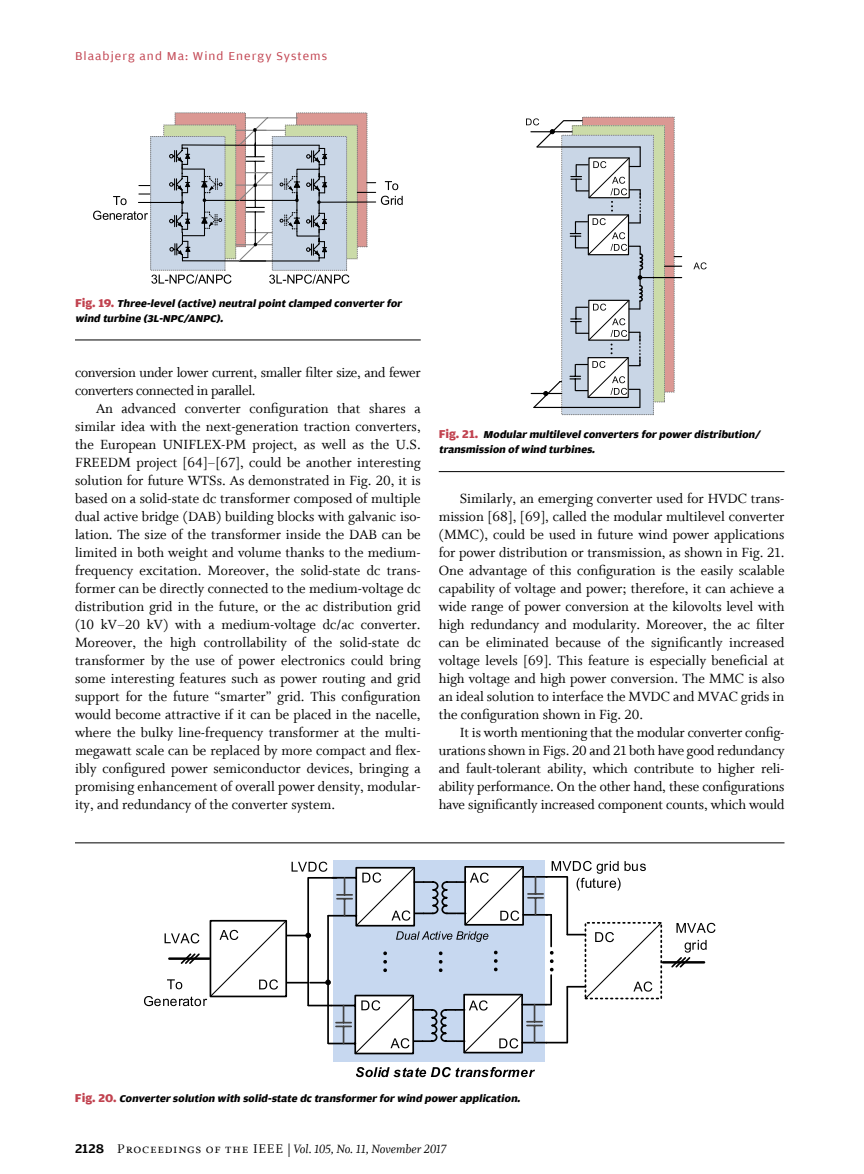
<style>
.page{position:relative;width:864px;height:1174px;background:#fff}
.page>*{position:absolute;margin:0;border:0;box-sizing:border-box;transform-origin:0 0}
.t1{font:15px/18px "Whitman Roman LF";letter-spacing:-.01em;color:#000;text-align:justify}
.t2{font:13.5px "Whitman Italic LF";letter-spacing:-.01em;color:#000}
.t3{font:12px "Amplitude Wide";letter-spacing:.085em;color:#c1424f}
.t4{font:italic 700 10.5px/15px "Amplitude Wide";color:#000}
.s1{font-style:normal;font-size:12px;color:#c1424f}
.s2{font-family:"Amplitude Wide";font-weight:500}
.s3{font-family:"Whitman Small Caps LF";font-size:14.25px}
</style>
<div class="page">
<hr style="left:75px;top:340px;width:346px;height:1px;background:#000">
<div style="left:175px;top:113px;width:70px;height:134px;background:#db9893"></div>
<div style="left:164px;top:125px;width:72px;height:134px;background:#cbdba9"></div>
<div style="left:151px;top:136px;width:74px;height:134px;background:#c9d6e6"></div>
<div style="left:150px;top:136px;width:75px;height:135px;border:1px dashed #808080"></div>
<hr style="left:182px;top:260px;width:84px;height:1px;background:#000">
<div style="left:297px;top:113px;width:70px;height:134px;background:#db9893"></div>
<div style="left:296px;top:113px;width:71px;height:134px;border:1px dashed #808080"></div>
<div style="left:285px;top:125px;width:72px;height:134px;background:#cbdba9"></div>
<div style="left:285px;top:125px;width:73px;height:134px;border:1px dashed #808080"></div>
<div style="left:272px;top:136px;width:75px;height:134px;background:#c9d6e6"></div>
<div style="left:272px;top:136px;width:75px;height:135px;border:1px dashed #808080"></div>
<hr style="left:320px;top:201px;width:56px;height:2px;background:#000">
<hr style="left:205px;top:200px;width:92px;height:1px;background:#000">
<hr style="left:182px;top:144px;width:57px;height:2px;background:#000">
<svg style="left:139px;top:193px;width:11px;height:2px"></svg>
<hr style="left:138px;top:202px;width:43px;height:1px;background:#000">
<svg style="left:151px;top:274px;width:198px;height:10px"></svg>
<svg style="left:113px;top:196px;width:14px;height:9px"></svg>
<svg style="left:93px;top:211px;width:55px;height:9px"></svg>
<svg style="left:357px;top:181px;width:46px;height:24px"></svg>
<svg style="left:235px;top:116px;width:93px;height:146px"></svg>
<svg style="left:169px;top:144px;width:53px;height:118px"></svg>
<hr style="left:75px;top:842px;width:709px;height:1px;background:#000">
<div style="left:333px;top:861px;width:212px;height:201px;background:#c7d8f0"></div>
<hr style="left:663px;top:961px;width:41px;height:3px;background:#000">
<svg style="left:676px;top:923px;width:40px;height:10px"></svg>
<svg style="left:670px;top:940px;width:37px;height:28px"></svg>
<svg style="left:144px;top:861px;width:519px;height:194px"></svg>
<svg style="left:356px;top:1067px;width:179px;height:10px"></svg>
<hr style="left:439px;top:471px;width:345px;height:1px;background:#000">
<div style="left:583px;top:117px;width:91px;height:275px;background:#db9893"></div>
<div style="left:582px;top:117px;width:93px;height:275px;border:1px dashed #808080"></div>
<div style="left:572px;top:126px;width:93px;height:276px;background:#cbdba9"></div>
<div style="left:572px;top:125px;width:93px;height:277px;border:1px dashed #808080"></div>
<div style="left:562px;top:135px;width:91px;height:280px;background:#c9d6e6"></div>
<div style="left:561px;top:135px;width:93px;height:280px;border:1px dashed #808080"></div>
<svg style="left:665px;top:266px;width:17px;height:1px"></svg>
<hr style="left:642px;top:277px;width:40px;height:1px;background:#000">
<svg style="left:693px;top:262px;width:14px;height:7px"></svg>
<svg style="left:526px;top:118px;width:118px;height:291px"></svg>
<p class="t3" style="left:75px;top:50px;width:254px">Blaabjerg and Ma: Wind Energy Systems</p>
<p class="t4" style="left:75px;top:296px;width:330px"><span class="s1">F i g . 1 9.</span> Three-level(active) neutralpoint clamped converter for wind turbine (3L-NPC/ANPC).</p>
<p class="t1" style="left:75px;top:364px;width:347px">conversion under lower current, smaller filter size, and fewer converters connected in parallel.</p>
<p class="t1" style="left:75px;top:400px;width:347px;text-indent:21px">An advanced converter configuration that shares a similar idea with the next-generation traction converters, the European UNIFLEX-PM project, as well as the U.S.<br>FREEDM project [64]–[67], could be another interesting solution for future WTSs. As demonstrated in Fig. 20, it is based on a solid-state dc transformer composed of multiple dual active bridge (DAB) building blocks with galvanic iso&shy;lation. The size of the transformer inside the DAB can be limited in both weight and volume thanks to the medium&shy;frequency excitation. Moreover, the solid-state dc trans&shy;former can be directly connected to the medium-voltage dc distribution grid in the future, or the ac distribution grid (10 kV–20 kV) with a medium-voltage dc/ac converter.<br>Moreover, the high controllability of the solid-state dc transformer by the use of power electronics could bring some interesting features such as power routing and grid support for the future “smarter” grid. This configuration would become attractive if it can be placed in the nacelle, where the bulky line-frequency transformer at the multi&shy;megawatt scale can be replaced by more compact and flex&shy;ibly configured power semiconductor devices, bringing a promising enhancement of overall power density, modular&shy;ity, and redundancy of the converter system.</p>
<p class="t4" style="left:439px;top:427px;width:325px"><span class="s1">F i g . 2 1 .</span> Modular multilevelconverters for power distribution/ transmission of wind turbines.</p>
<p class="t1" style="left:439px;top:489px;width:347px;text-indent:21px">Similarly, an emerging converter used for HVDC trans&shy;mission [68], [69], called the modular multilevel converter (MMC), could be used in future wind power applications for power distribution or transmission, as shown in Fig. 21.<br>One advantage of this configuration is the easily scalable capability of voltage and power; therefore, it can achieve a wide range of power conversion at the kilovolts level with high redundancy and modularity. Moreover, the ac filter can be eliminated because of the significantly increased voltage levels [69]. This feature is especially beneficial at high voltage and high power conversion. The MMC is also an ideal solution to interface the MVDC and MVAC grids in the configuration shown in Fig. 20.</p>
<p class="t1" style="left:439px;top:723px;width:347px;text-indent:21px">It is worth mentioning that the modular converter config&shy;urations shown in Figs. 20 and 21 both have good redundancy and fault-tolerant ability, which contribute to higher reli&shy;ability performance. On the other hand, these configurations have significantly increased component counts, which would</p>
<p class="t4" style="left:75px;top:1091px;width:449px"><span class="s1">F i g . 2 0 .</span> Converter solution with solid-state dc transformer for wind power application.</p>
<p class="t2" style="left:75px;top:1141px;width:373px"><span class="s2">2128</span> <span class="s3">Proceedings of the IEEE</span> | Vol. 105, No. 11, November 2017</p>
</div>
